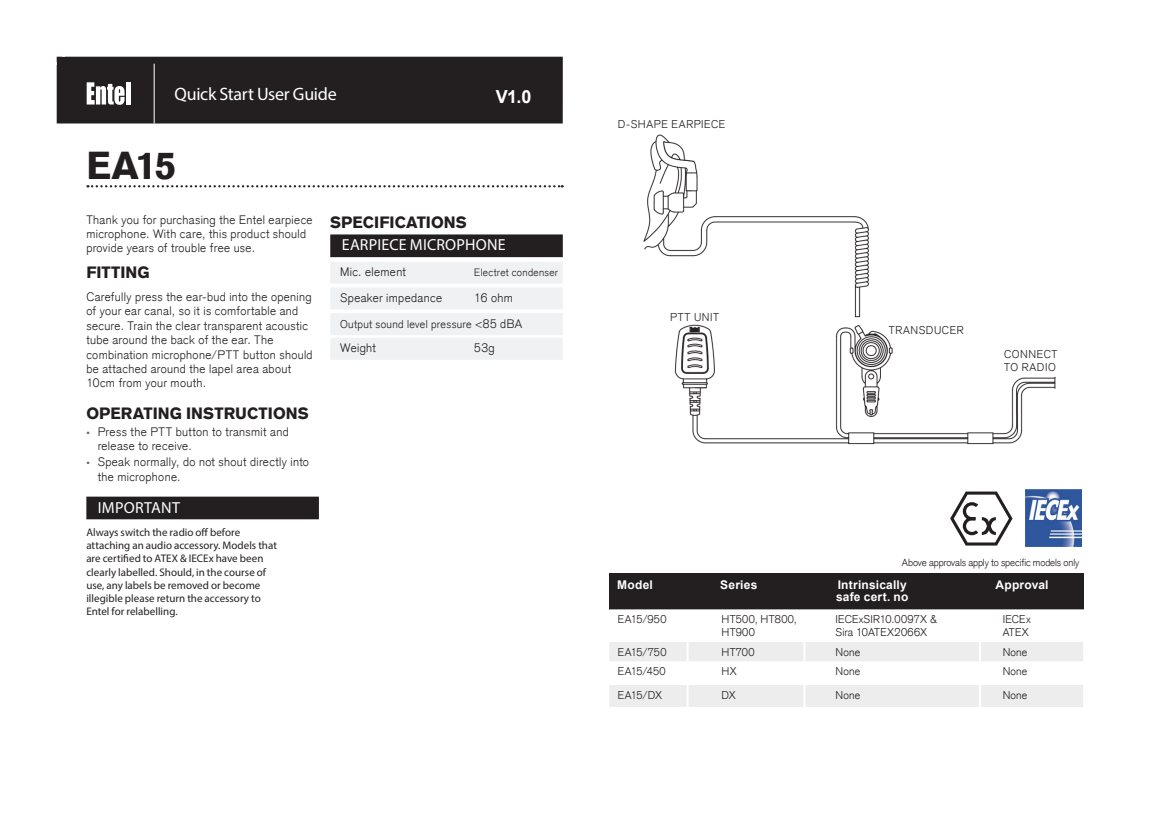
<style>
.page{position:relative;width:1171px;height:836px;background:#fff}
.page>*{position:absolute;margin:0;border:0;box-sizing:border-box;transform-origin:0 0}
.Product_Name{font:900 38px "Akzidenz Grotesk CE";color:#231f20}
.QS_Version_number{font:18px "Myriad Pro";letter-spacing:-.015em;color:#fff}
.Product_Name-2{font:700 18px "Arial";color:#fff}
.Headline_1{font:900 16px "Akzidenz Grotesk CE";letter-spacing:.005em;color:#231f20}
.Headline_in_box{font:16px "Myriad Pro";letter-spacing:.015em;color:#fff}
.body{font:300 12px/14.4px "Akzidenz Grotesk CE";letter-spacing:.03em;color:#231f20}
.body-2{font:700 12px "Arial";letter-spacing:.015em;color:#fff}
.Packing_List{font:300 12px "Akzidenz Grotesk CE";letter-spacing:.03em;color:#231f20}
.body-3{font:11px/13.2px "Myriad Pro";letter-spacing:.005em;color:#231f20}
.body-4{font:300 11px/13.2px "Akzidenz Grotesk CE";letter-spacing:.015em;color:#231f20}
.Headline_1-2{font:300 11px/13.2px "Akzidenz Grotesk CE";letter-spacing:.055em;color:#231f20}
.Packing_List-2{font:300 11px "Akzidenz Grotesk CE";letter-spacing:.03em;color:#231f20}
.Table_body{font:300 11px/13.2px "Akzidenz Grotesk CE";letter-spacing:.02em;color:#231f20}
.Packing_List-3{font:300 10.4px "Akzidenz Grotesk CE";letter-spacing:.03em;color:#231f20}
.Headline_1-3{font:300 10px "Akzidenz Grotesk CE";letter-spacing:-.01em;color:#231f20}
.s1{font-family:"Myriad Pro";font-weight:400;color:#636366}
.s2{font-size:12px}
</style>
<div class="page">
<img style="left:643px;top:134px;width:413px;height:311px">
<div style="left:86px;top:497px;width:233px;height:22px;background:#231f20"></div>
<div style="left:330px;top:234px;width:233px;height:23px;background:#231f20"></div>
<div style="left:330px;top:262px;width:233px;height:22px;background:#f0f1f2"></div>
<div style="left:330px;top:287px;width:233px;height:22px;background:#f0f1f2"></div>
<div style="left:330px;top:313px;width:233px;height:22px;background:#f0f1f2"></div>
<div style="left:330px;top:338px;width:233px;height:22px;background:#f0f1f2"></div>
<svg style="left:87px;top:185px;width:476px;height:2px"></svg>
<div style="left:57px;top:57px;width:506px;height:66px;background:#231f20"></div>
<hr style="left:154px;top:64px;width:1px;height:59px;background:#fff">
<svg style="left:87px;top:82px;width:38px;height:23px"></svg>
<div style="left:126px;top:82px;width:5px;height:22px;background:#fff"></div>
<div style="left:609px;top:573px;width:475px;height:36px;background:#231f20"></div>
<svg style="left:609px;top:609px;width:475px;height:98px"></svg>
<img style="left:1025px;top:489px;width:57px;height:57px">
<svg style="left:950px;top:491px;width:62px;height:54px"></svg>
<p class="QS_Version_number" style="left:175px;top:83px;width:164px">Quick Start User Guide</p>
<p class="Product_Name-2" style="left:496px;top:85px;width:37px">V1.0</p>
<p class="Product_Name" style="left:86px;top:141px;width:91px">EA15</p>
<p class="body" style="left:86px;top:212px;width:228px">Thank you for purchasing the Entel earpiece microphone. With care, this product should provide years of trouble free use.</p>
<p class="Headline_1" style="left:86px;top:262px;width:65px">FITTING</p>
<p class="body" style="left:86px;top:289px;width:228px">Carefully press the ear-bud into the opening of your ear canal, so it is comfortable and secure. Train the clear transparent acoustic tube around the back of the ear. The combination microphone/PTT button should be attached around the lapel area about 10cm from your mouth.</p>
<p class="Headline_1" style="left:86px;top:402px;width:224px">OPERATING INSTRUCTIONS</p>
<p class="body" style="left:98px;top:424px;width:193px;text-indent:-11px"><span class="s1">•</span> Press the PTT button to transmit and release to receive.</p>
<p class="body" style="left:98px;top:455px;width:213px;text-indent:-11px"><span class="s1">•</span> Speak normally, do not shout directly into the microphone.</p>
<p class="Headline_in_box" style="left:98px;top:497px;width:84px">IMPORTANT</p>
<p class="body-3" style="left:86px;top:525px;width:192px">Always switch the radio off before attaching an audio accessory. Models that are certified to ATEX &amp; IECEx have been clearly labelled. Should, in the course of use, any labels be removed or become illegible please return the accessory to Entel for relabelling.</p>
<p class="Headline_1" style="left:330px;top:211px;width:138px">SPECIFICATIONS</p>
<p class="Headline_in_box" style="left:342px;top:235px;width:166px">EARPIECE MICROPHONE</p>
<p class="Packing_List" style="left:340px;top:264px;width:67px">Mic. element</p>
<p class="Packing_List-3" style="left:474px;top:266px;width:85px">Electret condenser</p>
<p class="Packing_List" style="left:340px;top:290px;width:103px">Speaker impedance</p>
<p class="Packing_List" style="left:474px;top:290px;width:40px">16 ohm</p>
<p class="Packing_List-2" style="left:340px;top:317px;width:184px">Output sound level pressure <span class="s2">&lt;85 dBA</span></p>
<p class="Packing_List" style="left:340px;top:340px;width:37px">Weight</p>
<p class="Packing_List" style="left:474px;top:340px;width:22px">53g</p>
<p class="Headline_1-2" style="left:618px;top:117px;width:109px">D-SHAPE EARPIECE</p>
<p class="Headline_1-2" style="left:670px;top:310px;width:51px">PTT UNIT</p>
<p class="Headline_1-2" style="left:889px;top:323px;width:76px">TRANSDUCER</p>
<p class="Headline_1-2" style="left:1004px;top:347px;width:55px">CONNECT<br>TO RADIO</p>
<p class="Headline_1-3" style="left:902px;top:556px;width:179px">Above approvals apply to specific models only</p>
<p class="body-2" style="left:617px;top:577px;width:37px">Model</p>
<p class="body-2" style="left:720px;top:577px;width:39px">Series</p>
<p class="body-2" style="left:838px;top:577px;width:71px">Intrinsically</p>
<p class="body-2" style="left:995px;top:577px;width:55px">Approval</p>
<p class="body-2" style="left:836px;top:589px;width:74px">safe cert. no</p>
<p class="body-4" style="left:618px;top:612px;width:50px">EA15/950</p>
<p class="body-4" style="left:721px;top:612px;width:77px">HT500, HT800,<br>HT900</p>
<p class="body-4" style="left:835px;top:612px;width:103px">IECExSIR10.0097X &amp;<br>Sira 10ATEX2066X</p>
<p class="Table_body" style="left:1003px;top:612px;width:30px">IECEx<br>ATEX</p>
<p class="body-4" style="left:618px;top:645px;width:50px">EA15/750</p>
<p class="body-4" style="left:721px;top:645px;width:34px">HT700</p>
<p class="body-4" style="left:835px;top:645px;width:26px">None</p>
<p class="body-4" style="left:1003px;top:645px;width:26px">None</p>
<p class="body-4" style="left:618px;top:664px;width:49px">EA15/450</p>
<p class="body-4" style="left:721px;top:664px;width:17px">HX</p>
<p class="body-4" style="left:835px;top:664px;width:26px">None</p>
<p class="Table_body" style="left:1003px;top:664px;width:26px">None</p>
<p class="body-4" style="left:618px;top:688px;width:46px">EA15/DX</p>
<p class="body-4" style="left:721px;top:688px;width:16px">DX</p>
<p class="body-4" style="left:835px;top:688px;width:26px">None</p>
<p class="body-4" style="left:1003px;top:688px;width:26px">None</p>
</div>
